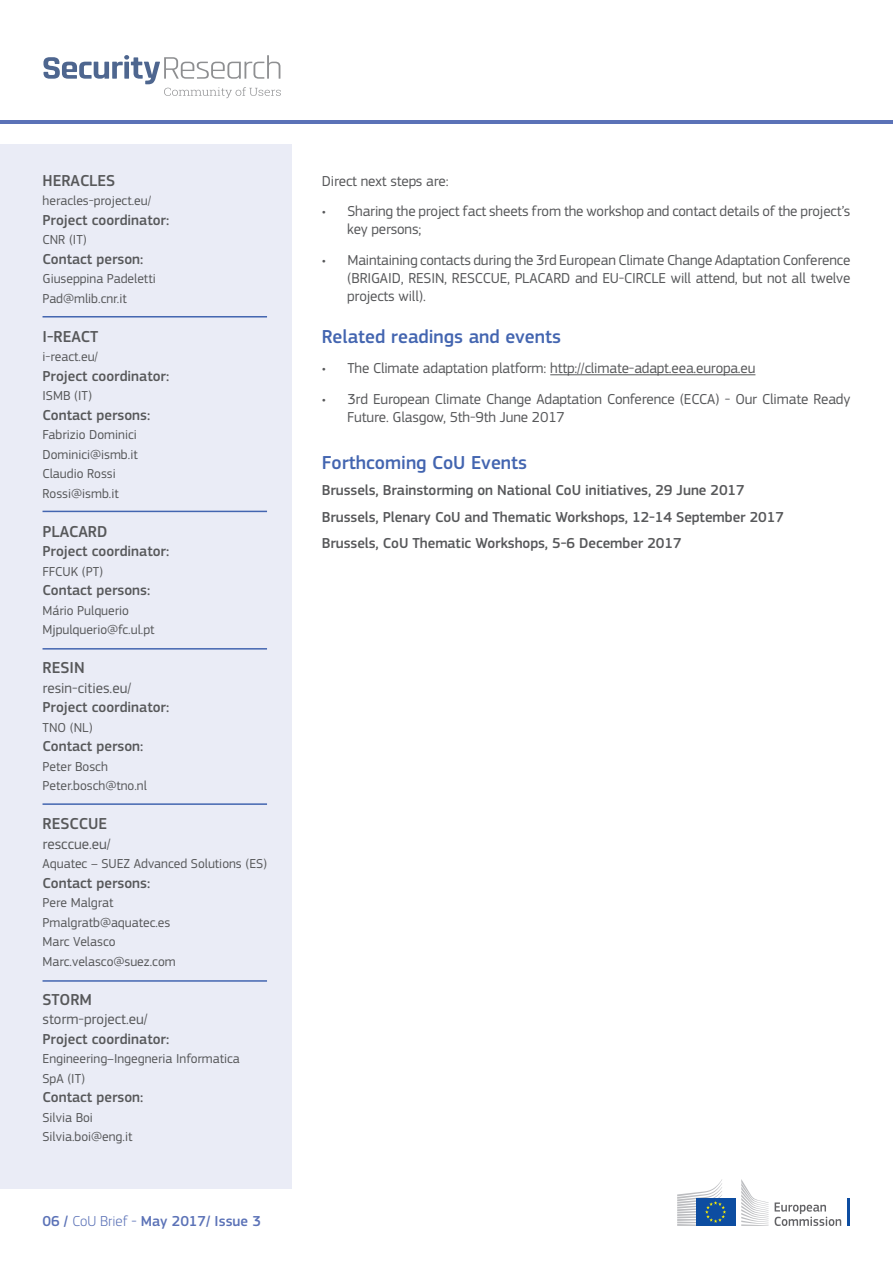
<style>
.page{position:relative;width:893px;height:1263px;background:#fff}
.page>*{position:absolute;margin:0;border:0;box-sizing:border-box;transform-origin:0 0}
.t1{font:500 19.5px "EC Square Sans Pro";color:#4365b0}
.t2{font:500 16.5px "EC Square Sans Pro";color:#57585a}
.t3{font:15px/18px "EC Square Sans Pro";letter-spacing:-.01em;color:#57585a}
.t4{font:500 15px "EC Square Sans Pro";color:#57585a}
.Page_Title{font:500 15px "EC Square Sans Pro";color:#5b72b7}
.t5{font:13.5px/19.5px "EC Square Sans Pro";color:#57585a}
.s1{font-weight:300}
</style>
<div class="page">
<svg style="left:775px;top:1202px;width:66px;height:24px"></svg>
<hr style="left:847px;top:1198px;width:2px;height:28px;background:#0d4da1">
<svg style="left:741px;top:1179px;width:28px;height:47px"></svg>
<div style="left:696px;top:1198px;width:39px;height:28px;background:#0d4da1"></div>
<svg style="left:677px;top:1179px;width:49px;height:47px"></svg>
<svg style="left:43px;top:55px;width:238px;height:43px"></svg>
<hr style="left:0;top:120px;width:893px;height:3px;background:#5b72b7">
<div style="left:0;top:144px;width:292px;height:1044px;background:#eaecf6"></div>
<hr style="left:43px;top:316px;width:224px;height:1px;background:#4365b0">
<hr style="left:43px;top:511px;width:224px;height:1px;background:#4365b0">
<hr style="left:43px;top:648px;width:224px;height:2px;background:#4365b0">
<hr style="left:43px;top:803px;width:224px;height:2px;background:#4365b0">
<hr style="left:43px;top:980px;width:224px;height:2px;background:#4365b0">
<hr style="left:550px;top:374px;width:205px;height:1px;background:#57585a">
<p class="t2" style="left:43px;top:171px;width:74px">HERACLES</p>
<p class="t5" style="left:43px;top:191px;width:110px">heracles-project.eu/</p>
<p class="t4" style="left:43px;top:211px;width:128px">Project coordinator:</p>
<p class="t5" style="left:43px;top:230px;width:46px">CNR (IT)</p>
<p class="t4" style="left:43px;top:250px;width:102px">Contact person:</p>
<p class="t5" style="left:43px;top:269px;width:115px">Giuseppina Padeletti</p>
<p class="t5" style="left:43px;top:289px;width:86px">Pad@mlib.cnr.it</p>
<p class="t2" style="left:43px;top:327px;width:57px">I-REACT</p>
<p class="t5" style="left:43px;top:347px;width:57px">i-react.eu/</p>
<p class="t4" style="left:43px;top:367px;width:128px">Project coordinator:</p>
<p class="t5" style="left:43px;top:386px;width:51px">ISMB (IT)</p>
<p class="t4" style="left:43px;top:406px;width:109px">Contact persons:</p>
<p class="t5" style="left:43px;top:425px;width:96px">Fabrizio Dominici</p>
<p class="t5" style="left:43px;top:445px;width:97px">Dominici@ismb.it</p>
<p class="t5" style="left:43px;top:464px;width:75px">Claudio Rossi</p>
<p class="t5" style="left:43px;top:484px;width:78px">Rossi@ismb.it</p>
<p class="t2" style="left:43px;top:522px;width:66px">PLACARD</p>
<p class="t4" style="left:43px;top:542px;width:128px">Project coordinator:</p>
<p class="t5" style="left:43px;top:562px;width:62px">FFCUK (PT)</p>
<p class="t4" style="left:43px;top:581px;width:109px">Contact persons:</p>
<p class="t5" style="left:43px;top:601px;width:88px">Mário Pulquerio</p>
<p class="t5" style="left:43px;top:620px;width:113px">Mjpulquerio@fc.ul.pt</p>
<p class="t2" style="left:43px;top:658px;width:44px">RESIN</p>
<p class="t3" style="left:43px;top:679px;width:90px">resin-cities.eu/</p>
<p class="t4" style="left:43px;top:698px;width:128px">Project coordinator:</p>
<p class="t5" style="left:43px;top:718px;width:52px">TNO (NL)</p>
<p class="t4" style="left:43px;top:737px;width:102px">Contact person:</p>
<p class="t5" style="left:43px;top:757px;width:67px">Peter Bosch</p>
<p class="t5" style="left:43px;top:776px;width:106px">Peter.bosch@tno.nl</p>
<p class="t2" style="left:43px;top:814px;width:66px">RESCCUE</p>
<p class="t3" style="left:43px;top:835px;width:70px">resccue.eu/</p>
<p class="t5" style="left:43px;top:854px;width:226px">Aquatec – SUEZ Advanced Solutions (ES)</p>
<p class="t4" style="left:43px;top:874px;width:109px">Contact persons:</p>
<p class="t5" style="left:43px;top:893px;width:72px">Pere Malgrat</p>
<p class="t5" style="left:43px;top:913px;width:129px">Pmalgratb@aquatec.es</p>
<p class="t5" style="left:43px;top:932px;width:75px">Marc Velasco</p>
<p class="t5" style="left:43px;top:952px;width:135px">Marc.velasco@suez.com</p>
<p class="t2" style="left:43px;top:990px;width:51px">STORM</p>
<p class="t3" style="left:43px;top:1010px;width:107px">storm-project.eu/</p>
<p class="t4" style="left:43px;top:1030px;width:128px">Project coordinator:</p>
<p class="t5" style="left:43px;top:1049px;width:199px">Engineering–Ingegneria Informatica<br>SpA (IT)</p>
<p class="t4" style="left:43px;top:1088px;width:102px">Contact person:</p>
<p class="t5" style="left:43px;top:1108px;width:52px">Silvia Boi</p>
<p class="t5" style="left:43px;top:1127px;width:91px">Silvia.boi@eng.it</p>
<p class="Page_Title" style="left:43px;top:1212px;width:220px">06 / <span class="s1">CoU Brief -</span> May 2017/ Issue 3</p>
<p class="t3" style="left:322px;top:172px;width:128px">Direct next steps are:</p>
<p class="t3" style="left:347px;top:202px;width:505px;text-indent:-26px">• Sharing the project fact sheets from the workshop and contact details of the project’s key persons;</p>
<p class="t3" style="left:347px;top:251px;width:505px;text-align:justify;text-indent:-26px">• Maintaining contacts during the 3rd European Climate Change Adaptation Conference (BRIGAID, RESIN, RESCCUE, PLACARD and EU-CIRCLE will attend, but not all twelve projects will).</p>
<p class="t1" style="left:322px;top:325px;width:241px">Related readings and events</p>
<p class="t3" style="left:322px;top:359px;width:435px">• The Climate adaptation platform: http://climate-adapt.eea.europa.eu</p>
<p class="t3" style="left:347px;top:390px;width:505px;text-indent:-26px">• 3rd European Climate Change Adaptation Conference (ECCA) - Our Climate Ready<br>Future. Glasgow, 5th-9th June 2017</p>
<p class="t1" style="left:322px;top:451px;width:207px">Forthcoming CoU Events</p>
<p class="t4" style="left:322px;top:482px;width:424px">Brussels, Brainstorming on National CoU initiatives, 29 June 2017</p>
<p class="t4" style="left:322px;top:508px;width:464px">Brussels, Plenary CoU and Thematic Workshops, 12-14 September 2017</p>
<p class="t4" style="left:322px;top:535px;width:361px">Brussels, CoU Thematic Workshops, 5-6 December 2017</p>
</div>
